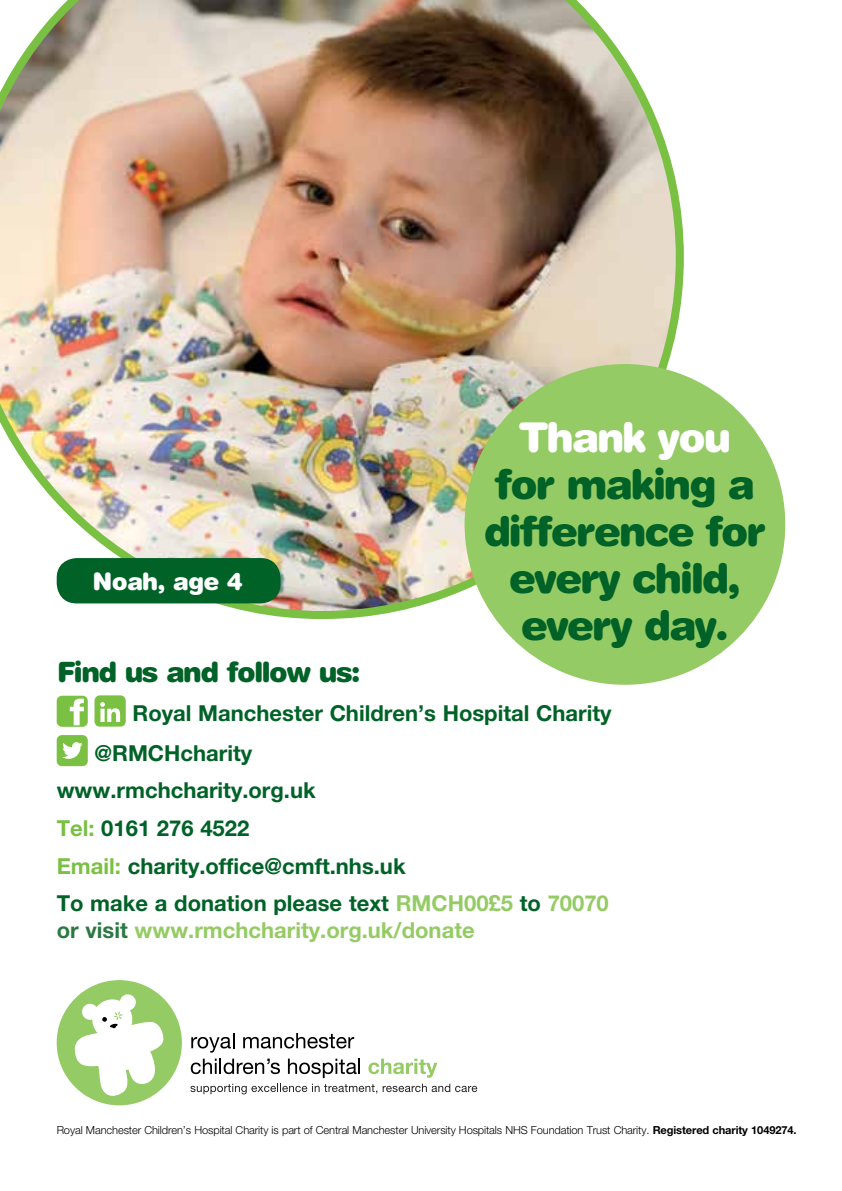
<style>
.page{position:relative;width:842px;height:1191px;background:#fff}
.page>*{position:absolute;margin:0;border:0;box-sizing:border-box;transform-origin:0 0}
.t1{font:900 41px/47px "Helvetica Rounded LT Std";letter-spacing:-.05em;color:#006227;text-align:center}
.t2{font:900 41px "Helvetica Rounded LT Std";letter-spacing:-.05em;color:#fff}
.t3{font:900 28px "Helvetica Rounded LT Std";letter-spacing:-.05em;color:#006227}
.t4{font:900 24px "Helvetica Rounded LT Std";letter-spacing:-.03em;color:#fff}
.t5{font:700 22px "Helvetica Neue LT Std";color:#006227}
.t6{font:700 22px "Helvetica Neue LT Std";color:#95cb64}
.t7{font:300 11px "Helvetica Neue LT Std";letter-spacing:-.01em;color:#000}
.s1{color:#7ac143}
.s2{color:#95cb64}
.s3{color:#2b7842}
.s4{font-weight:700}
</style>
<div class="page">
<img style="left:0;top:0;width:684px;height:619px">
<div style="left:465px;top:364px;width:320px;height:321px;background:#95cb64;border-radius:50%"></div>
<div style="left:57px;top:695px;width:31px;height:32px;background:#7ac143;border-radius:5px"></div>
<svg style="left:70px;top:698px;width:14px;height:27px"></svg>
<div style="left:95px;top:695px;width:31px;height:31px;background:#7ac143;border-radius:5px"></div>
<svg style="left:100px;top:702px;width:20px;height:20px"></svg>
<div style="left:57px;top:735px;width:31px;height:31px;background:#7ac143;border-radius:5px"></div>
<svg style="left:62px;top:742px;width:21px;height:17px"></svg>
<svg style="left:191px;top:1033px;width:43px;height:19px"></svg>
<svg style="left:243px;top:1033px;width:111px;height:15px"></svg>
<div style="left:57px;top:980px;width:125px;height:125px;background:#95cb65;border-radius:50%"></div>
<svg style="left:74px;top:993px;width:90px;height:102px"></svg>
<svg style="left:190px;top:1058px;width:287px;height:36px"></svg>
<div style="left:57px;top:558px;width:224px;height:45px;background:#006227;border-radius:20px"></div>
<p class="t4" style="left:93px;top:565px;width:152px">Noah, age 4</p>
<h1 class="t2" style="left:519px;top:411px;width:214px">Thank you</h1>
<h1 class="t1" style="left:484px;top:460px;width:284px">for making a difference for every child, every day.</h1>
<p class="t3" style="left:57px;top:654px;width:305px">Find us and follow us:</p>
<p class="t5" style="left:132px;top:699px;width:481px">Royal Manchester Children’s Hospital Charity</p>
<p class="t5" style="left:95px;top:739px;width:159px">@RMCHcharity</p>
<p class="t5" style="left:57px;top:776px;width:261px">www.rmchcharity.org.uk</p>
<p class="t5" style="left:57px;top:814px;width:194px"><span class="s1">Tel:</span> 0161 276 4522</p>
<p class="t5" style="left:57px;top:852px;width:350px"><span class="s1">Email:</span> charity.office@cmft.nhs.uk</p>
<p class="t5" style="left:57px;top:890px;width:554px">To make a donation please text <span class="s2">RMCH00£5</span> to <span class="s2">70070</span></p>
<p class="t6" style="left:57px;top:916px;width:419px"><span class="s3">or visit</span> www.rmchcharity.org.uk/donate</p>
<p class="t7" style="left:57px;top:1123px;width:741px">Royal Manchester Children’s Hospital Charity is part of Central Manchester University Hospitals NHS Foundation Trust Charity. <span class="s4">Registered charity 1049274.</span></p>
</div>
